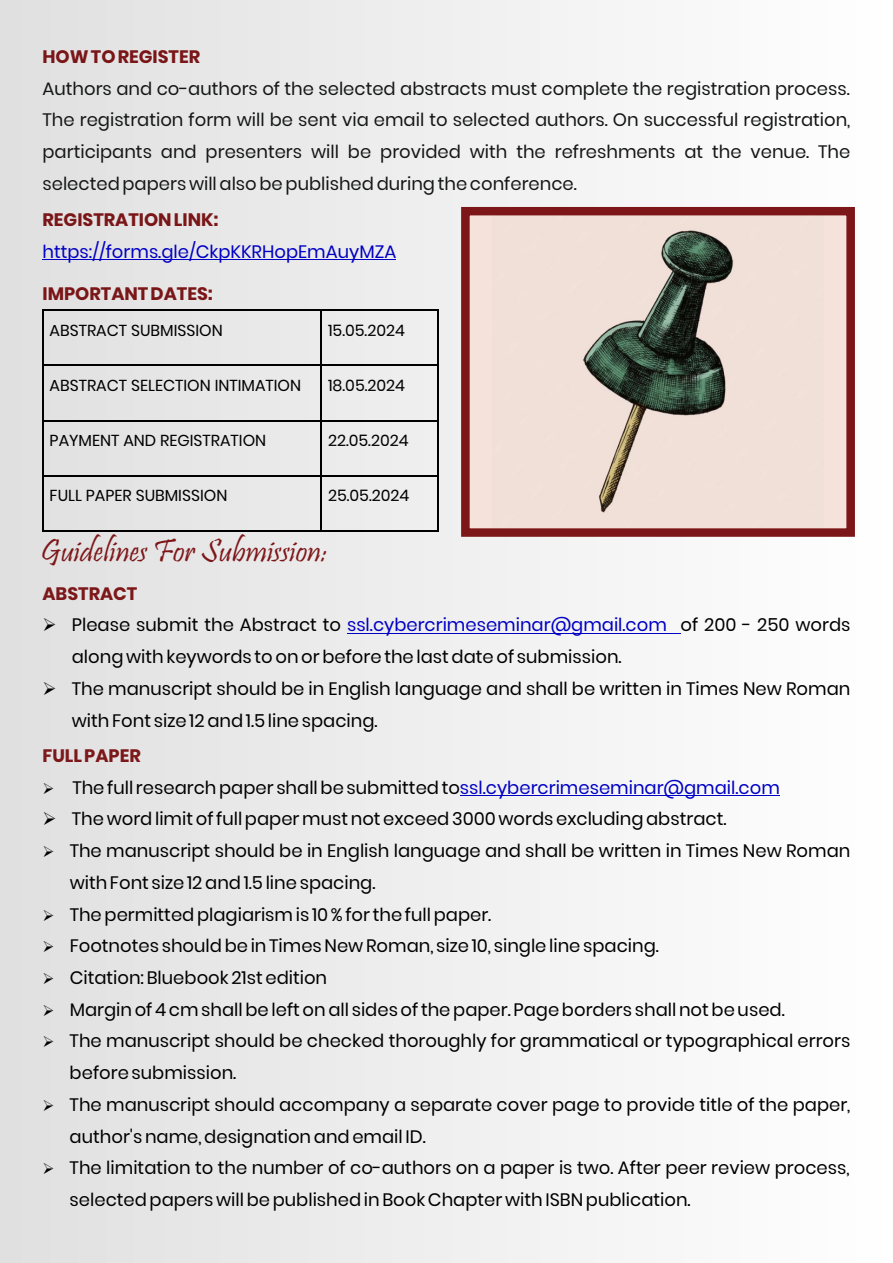
<style>
.page{position:relative;width:893px;height:1263px;background:#fff}
.page>*{position:absolute;margin:0;border:0;box-sizing:border-box;transform-origin:0 0}
.t1{font:33px "Pristina";color:#7d1619}
.t2{font:18px/31.7px "Poppins";color:#000}
.t3{font:18px/31.7px "Poppins";color:#151616;text-align:justify}
.t4{font:700 18px "Poppins";color:#7a1618}
.t5{font:18px "Poppins";color:#0000c4}
.t6{font:700 18px "Poppins";color:#7c181a}
.t7{font:15.9px "Poppins";color:#000}
.s1{color:#0000c4}
</style>
<div class="page">
<div style="left:0;top:0;width:893px;height:1263px;background:linear-gradient(to right,#dfdfdf,#fff)"></div>
<hr style="left:43px;top:259px;width:353px;height:1px;background:#0000c4">
<hr style="left:44px;top:310px;width:277px;height:1px;background:#000">
<hr style="left:322px;top:310px;width:117px;height:1px;background:#000">
<hr style="left:43px;top:318px;width:1px;height:47px;background:#000">
<hr style="left:321px;top:318px;width:1px;height:47px;background:#000">
<hr style="left:438px;top:318px;width:1px;height:47px;background:#000">
<hr style="left:44px;top:365px;width:277px;height:1px;background:#000">
<hr style="left:322px;top:365px;width:117px;height:1px;background:#000">
<hr style="left:43px;top:373px;width:1px;height:47px;background:#000">
<hr style="left:321px;top:373px;width:1px;height:47px;background:#000">
<hr style="left:438px;top:373px;width:1px;height:47px;background:#000">
<hr style="left:44px;top:420px;width:277px;height:1px;background:#000">
<hr style="left:322px;top:420px;width:117px;height:1px;background:#000">
<hr style="left:43px;top:428px;width:1px;height:47px;background:#000">
<hr style="left:321px;top:428px;width:1px;height:47px;background:#000">
<hr style="left:438px;top:428px;width:1px;height:47px;background:#000">
<hr style="left:44px;top:475px;width:277px;height:1px;background:#000">
<hr style="left:322px;top:475px;width:117px;height:1px;background:#000">
<hr style="left:43px;top:483px;width:1px;height:47px;background:#000">
<hr style="left:44px;top:530px;width:277px;height:1px;background:#000">
<hr style="left:321px;top:483px;width:1px;height:47px;background:#000">
<hr style="left:322px;top:530px;width:117px;height:1px;background:#000">
<hr style="left:438px;top:483px;width:1px;height:47px;background:#000">
<hr style="left:347px;top:633px;width:328px;height:1px;background:#0000c4">
<hr style="left:460px;top:795px;width:320px;height:1px;background:#0000c4">
<div style="left:465px;top:211px;width:386px;height:322px;background:#f5e2da"></div>
<img style="left:583px;top:230px;width:151px;height:283px">
<div style="left:461px;top:207px;width:394px;height:330px;border:8px solid #7d1619"></div>
<p class="t4" style="left:43px;top:44px;width:159px">HOW TO REGISTER</p>
<p class="t3" style="left:43px;top:73px;width:809px">Authors and co-authors of the selected abstracts must complete the registration process.<br>The registration form will be sent via email to selected authors. On successful registration, participants and presenters will be provided with the refreshments at the venue. The selected papers will also be published during the conference.</p>
<p class="t4" style="left:43px;top:207px;width:177px">REGISTRATION LINK:</p>
<p class="t5" style="left:43px;top:239px;width:355px">https://forms.gle/CkpKKRHopEmAuyMZA</p>
<p class="t4" style="left:43px;top:281px;width:172px">IMPORTANT DATES:</p>
<p class="t7" style="left:50px;top:319px;width:175px">ABSTRACT SUBMISSION</p>
<p class="t7" style="left:328px;top:319px;width:78px">15.05.2024</p>
<p class="t7" style="left:50px;top:374px;width:253px">ABSTRACT SELECTION INTIMATION</p>
<p class="t7" style="left:328px;top:374px;width:78px">18.05.2024</p>
<p class="t7" style="left:50px;top:429px;width:218px">PAYMENT AND REGISTRATION</p>
<p class="t7" style="left:328px;top:429px;width:82px">22.05.2024</p>
<p class="t7" style="left:50px;top:484px;width:179px">FULL PAPER SUBMISSION</p>
<p class="t7" style="left:328px;top:484px;width:83px">25.05.2024</p>
<h1 class="t1" style="left:41px;top:534px;width:288px">Guidelines For Submission:</h1>
<p class="t6" style="left:43px;top:581px;width:96px">ABSTRACT</p>
<p class="t2" style="left:72px;top:609px;width:780px;text-indent:-29px">➢ Please submit the Abstract to <span class="s1">ssl.cybercrimeseminar@gmail.com</span> of 200 - 250 words along with keywords to on or before the last date of submission.</p>
<p class="t2" style="left:72px;top:673px;width:780px;text-indent:-29px">➢ The manuscript should be in English language and shall be written in Times New Roman with Font size 12 and 1.5 line spacing.</p>
<p class="t6" style="left:43px;top:743px;width:100px">FULL PAPER</p>
<p class="t2" style="left:43px;top:771px;width:739px">➢ The full research paper shall be submitted to<span class="s1">ssl.cybercrimeseminar@gmail.com</span></p>
<p class="t2" style="left:43px;top:803px;width:685px">➢ The word limit of full paper must not exceed 3000 words excluding abstract.</p>
<p class="t2" style="left:70px;top:835px;width:782px;text-indent:-27px">➢ The manuscript should be in English language and shall be written in Times New Roman with Font size 12 and 1.5 line spacing.</p>
<p class="t2" style="left:43px;top:898px;width:450px">➢ The permitted plagiarism is 10 % for the full paper.</p>
<p class="t2" style="left:43px;top:930px;width:618px">➢ Footnotes should be in Times New Roman, size 10, single line spacing.</p>
<p class="t2" style="left:43px;top:962px;width:286px">➢ Citation: Bluebook 21st edition</p>
<p class="t2" style="left:43px;top:993px;width:744px">➢ Margin of 4 cm shall be left on all sides of the paper. Page borders shall not be used.</p>
<p class="t2" style="left:70px;top:1025px;width:782px;text-indent:-27px">➢ The manuscript should be checked thoroughly for grammatical or typographical errors before submission.</p>
<p class="t2" style="left:70px;top:1089px;width:782px;text-indent:-27px">➢ The manuscript should accompany a separate cover page to provide title of the paper, author's name, designation and email ID.</p>
<p class="t2" style="left:70px;top:1152px;width:781px;text-indent:-27px">➢ The limitation to the number of co-authors on a paper is two. After peer review process, selected papers will be published in Book Chapter with ISBN publication.</p>
</div>
